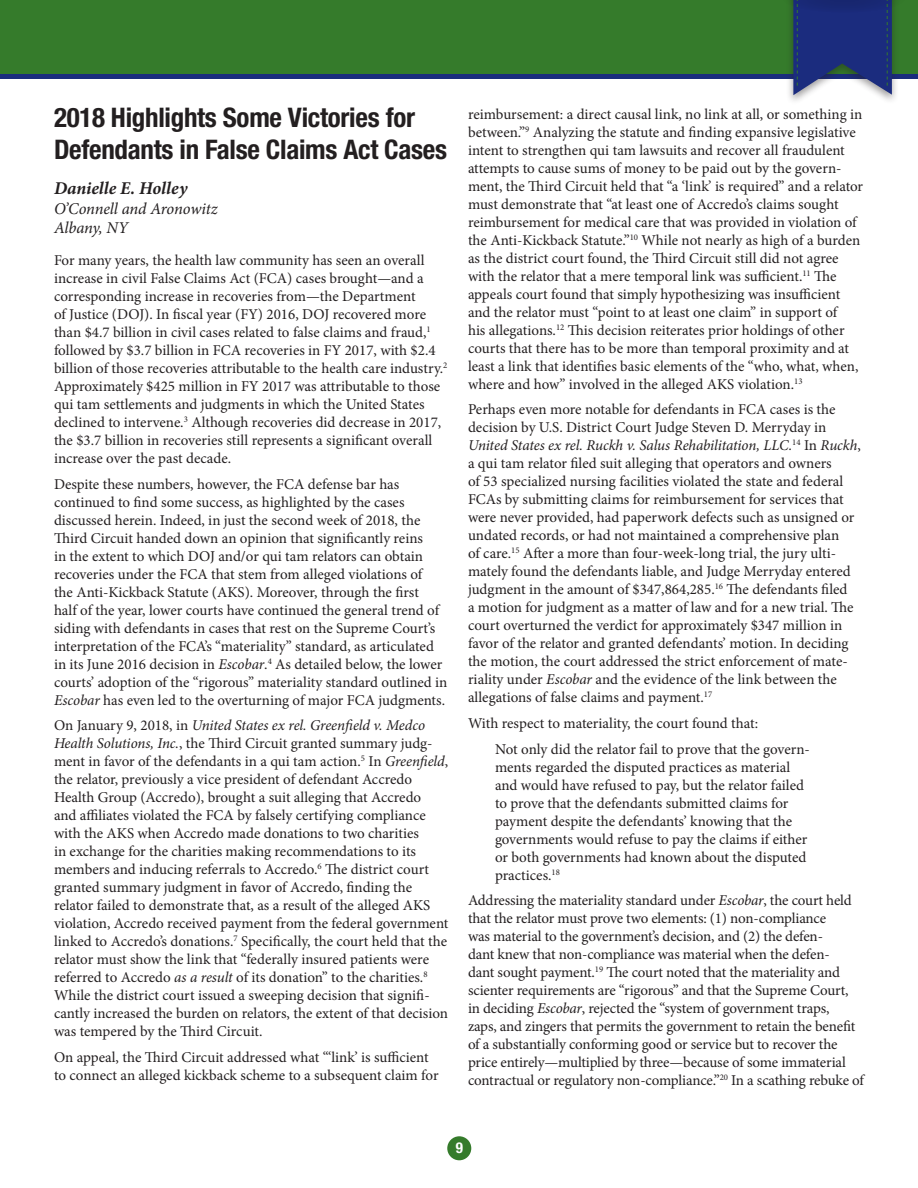
<style>
.page{position:relative;width:918px;height:1188px;background:#fff}
.page>*{position:absolute;margin:0;border:0;box-sizing:border-box;transform-origin:0 0}
.Article_Titles{font:700 condensed 27px/31.5px "Helvetica Neue LT Std";letter-spacing:-.01em;color:#231f20}
.Authors{font:italic 700 18px "Minion Pro";color:#231f20}
.Author_Firm_City{font:italic 16.5px/19.8px "Minion Pro";letter-spacing:-.01em;color:#231f20}
.BODY{font:15px/18px "Minion Pro";color:#231f20}
.BODY-2{font:15px/18px "Minion Pro";letter-spacing:-.02em;color:#231f20}
.BODY__Indent_Paragra{font:15px/18px "Minion Pro";letter-spacing:-.01em;color:#231f20}
.t1{font:700 condensed 15px "Helvetica Neue LT Std";color:#fff}
.s1{font-style:italic}
</style>
<div class="page">
<svg style="left:0;top:73px;width:918px;height:6px;background:#1f3970"></svg>
<div style="left:0;top:0;width:918px;height:73px;background:#357b2b"></div>
<div style="left:785px;top:0;width:114px;height:105px;background:#231f20;opacity:.44"></div>
<svg style="left:782px;top:0;width:124px;height:95px"></svg>
<div style="left:447px;top:1136px;width:24px;height:24px;background:#357b2b;border-radius:50%"></div>
<p class="Article_Titles" style="left:54px;top:102px;width:395px">2018 Highlights Some Victories for<br>Defendants in False Claims Act Cases</p>
<p class="Authors" style="left:54px;top:175px;width:135px">Danielle E. Holley</p>
<p class="Author_Firm_City" style="left:54px;top:198px;width:165px">O’Connell and Aronowitz<br>Albany, NY</p>
<p class="BODY" style="left:54px;top:251px;width:395px">For many years, the health law community has seen an overall increase in civil False Claims Act (FCA) cases brought—and a corresponding increase in recoveries from—the Department<br>of Justice (DOJ). In fiscal year (FY) 2016, DOJ recovered more than $4.7 billion in civil cases related to false claims and fraud,<sup>1 </sup>followed by $3.7 billion in FCA recoveries in FY 2017, with $2.4 billion of those recoveries attributable to the health care industry.<sup>2<br></sup>Approximately $425 million in FY 2017 was attributable to those qui tam settlements and judgments in which the United States declined to intervene.<sup>3</sup> Although recoveries did decrease in 2017, the $3.7 billion in recoveries still represents a significant overall increase over the past decade.</p>
<p class="BODY" style="left:54px;top:475px;width:395px">Despite these numbers, however, the FCA defense bar has continued to find some success, as highlighted by the cases discussed herein. Indeed, in just the second week of 2018, the Third Circuit handed down an opinion that significantly reins<br>in the extent to which DOJ and/or qui tam relators can obtain recoveries under the FCA that stem from alleged violations of<br>the Anti-Kickback Statute (AKS). Moreover, through the first<br>half of the year, lower courts have continued the general trend of siding with defendants in cases that rest on the Supreme Court’s interpretation of the FCA’s “materiality” standard, as articulated in its June 2016 decision in <span class="s1">Escobar</span>.<sup>4</sup> As detailed below, the lower courts’ adoption of the “rigorous” materiality standard outlined in <span class="s1">Escobar</span> has even led to the overturning of major FCA judgments.</p>
<p class="BODY" style="left:54px;top:716px;width:396px">On January 9, 2018, in <span class="s1">United States ex rel. Greenfield v. Medco Health Solutions, Inc.</span>, the Third Circuit granted summary judg&shy;ment in favor of the defendants in a qui tam action.<sup>5</sup> In <span class="s1">Greenfield</span>, the relator, previously a vice president of defendant Accredo Health Group (Accredo), brought a suit alleging that Accredo<br>and affiliates violated the FCA by falsely certifying compliance with the AKS when Accredo made donations to two charities<br>in exchange for the charities making recommendations to its members and inducing referrals to Accredo.<sup>6</sup> The district court granted summary judgment in favor of Accredo, finding the relator failed to demonstrate that, as a result of the alleged AKS violation, Accredo received payment from the federal government linked to Accredo’s donations.<sup>7</sup> Specifically, the court held that the relator must show the link that “federally insured patients were referred to Accredo <span class="s1">as a result</span> of its donation” to the charities.<sup>8<br></sup>While the district court issued a sweeping decision that signifi&shy;cantly increased the burden on relators, the extent of that decision was tempered by the Third Circuit.</p>
<p class="BODY" style="left:54px;top:1048px;width:386px">On appeal, the Third Circuit addressed what “‘link’ is sufficient to connect an alleged kickback scheme to a subsequent claim for</p>
<p class="BODY" style="left:468px;top:105px;width:397px">reimbursement: a direct causal link, no link at all, or something in between.”<sup>9</sup> Analyzing the statute and finding expansive legislative intent to strengthen qui tam lawsuits and recover all fraudulent attempts to cause sums of money to be paid out by the govern&shy;ment, the Third Circuit held that “a ‘link’ is required” and a relator must demonstrate that “at least one of Accredo’s claims sought reimbursement for medical care that was provided in violation of the Anti-Kickback Statute.”<sup>10</sup> While not nearly as high of a burden as the district court found, the Third Circuit still did not agree with the relator that a mere temporal link was sufficient.<sup>11</sup> The appeals court found that simply hypothesizing was insufficient and the relator must “point to at least one claim” in support of<br>his allegations.<sup>12</sup> This decision reiterates prior holdings of other courts that there has to be more than temporal proximity and at least a link that identifies basic elements of the “who, what, when, where and how” involved in the alleged AKS violation.<sup>13</sup></p>
<p class="BODY" style="left:468px;top:401px;width:394px">Perhaps even more notable for defendants in FCA cases is the decision by U.S. District Court Judge Steven D. Merryday in <span class="s1">United States ex rel. Ruckh v. Salus Rehabilitation, LLC.</span><sup>14</sup> In <span class="s1">Ruckh</span>, a qui tam relator filed suit alleging that operators and owners<br>of 53 specialized nursing facilities violated the state and federal FCAs by submitting claims for reimbursement for services that were never provided, had paperwork defects such as unsigned or undated records, or had not maintained a comprehensive plan<br>of care.<sup>15</sup> After a more than four-week-long trial, the jury ulti&shy;mately found the defendants liable, and Judge Merryday entered judgment in the amount of $347,864,285.<sup>16</sup> The defendants filed<br>a motion for judgment as a matter of law and for a new trial. The court overturned the verdict for approximately $347 million in favor of the relator and granted defendants’ motion. In deciding the motion, the court addressed the strict enforcement of mate&shy;riality under <span class="s1">Escobar</span> and the evidence of the link between the allegations of false claims and payment.<sup>17</sup></p>
<p class="BODY" style="left:468px;top:714px;width:292px">With respect to materiality, the court found that:</p>
<p class="BODY__Indent_Paragra" style="left:495px;top:740px;width:317px">Not only did the relator fail to prove that the govern&shy;ments regarded the disputed practices as material and would have refused to pay, but the relator failed to prove that the defendants submitted claims for payment despite the defendants’ knowing that the governments would refuse to pay the claims if either or both governments had known about the disputed practices.<sup>18</sup></p>
<p class="BODY-2" style="left:468px;top:891px;width:399px">Addressing the materiality standard under <span class="s1">Escobar</span>, the court held that the relator must prove two elements: (1) non-compliance<br>was material to the government’s decision, and (2) the defen-<br>dant knew that non-compliance was material when the defen-<br>dant sought payment.<sup>19</sup> The court noted that the materiality and scienter requirements are “rigorous” and that the Supreme Court,<br>in deciding <span class="s1">Escobar</span>, rejected the “system of government traps,<br>zaps, and zingers that permits the government to retain the benefit of a substantially conforming good or service but to recover the price entirely—multiplied by three—because of some immaterial contractual or regulatory non-compliance.”<sup>20</sup> In a scathing rebuke of</p>
<p class="t1" style="left:456px;top:1139px;width:9px">9</p>
</div>
